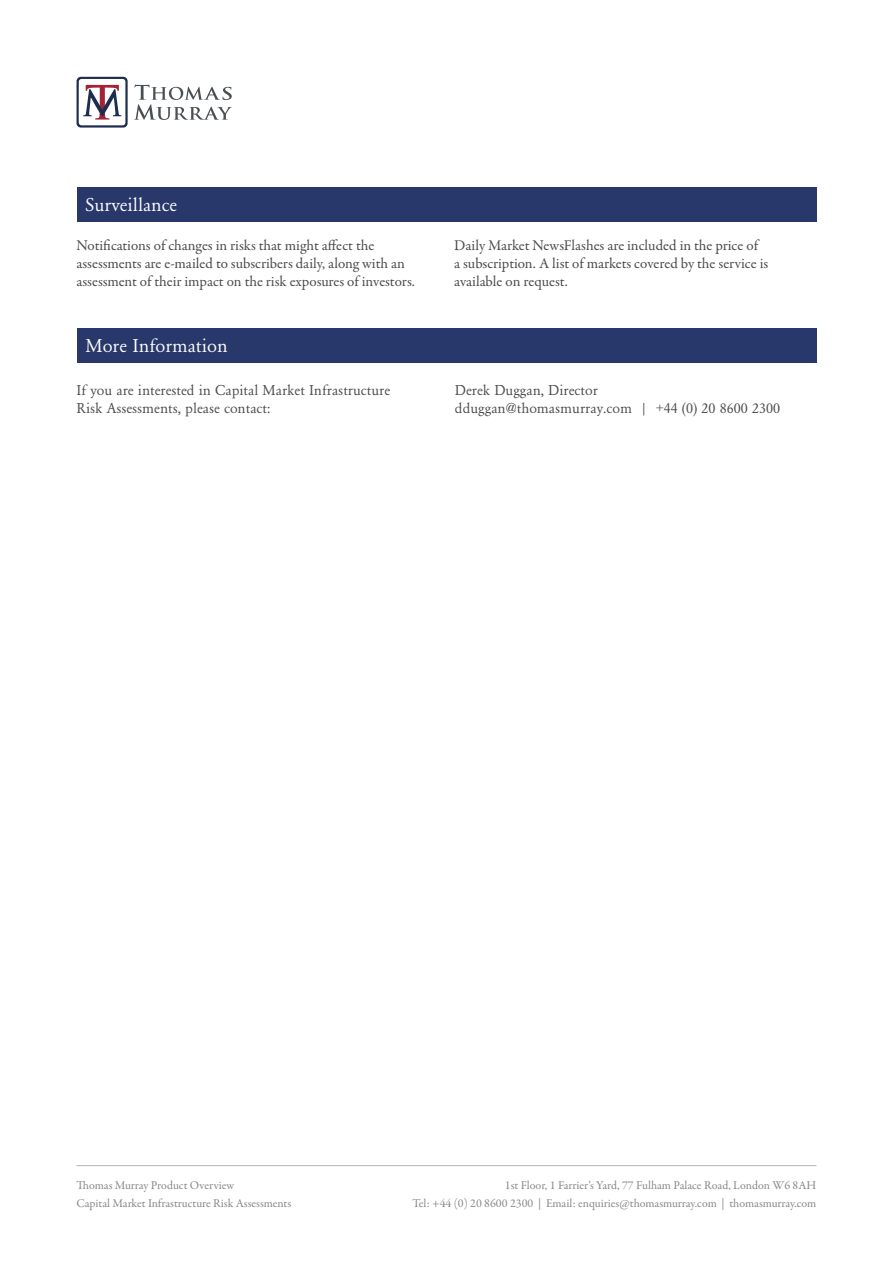
<style>
.page{position:relative;width:893px;height:1263px;background:#fff}
.page>*{position:absolute;margin:0;border:0;box-sizing:border-box;transform-origin:0 0}
.t1{font:19.5px "Garamond";color:#fff}
.t2{font:15px/18px "Garamond Premr Pro";color:#4a4a49}
.t3{font:15px/18px "Garamond";color:#4a4a49}
.t4{font:12px/18px "Garamond Premr Pro";letter-spacing:-.005em;color:#878787;text-align:right}
</style>
<div class="page">
<hr style="left:77px;top:1165px;width:739px;height:1px;background:#bcbcbc">
<div style="left:77px;top:329px;width:739px;height:34px;background:#29386b"></div>
<svg style="left:77px;top:77px;width:51px;height:51px"></svg>
<svg style="left:134px;top:85px;width:98px;height:35px"></svg>
<svg style="left:79px;top:79px;width:46px;height:46px"></svg>
<div style="left:77px;top:187px;width:739px;height:35px;background:#29386b"></div>
<h1 class="t1" style="left:85px;top:197px;width:93px">Surveillance</h1>
<p class="t2" style="left:77px;top:236px;width:340px">Notifications of changes in risks that might affect the assessments are e-mailed to subscribers daily, along with an assessment of their impact on the risk exposures of investors.</p>
<p class="t2" style="left:454px;top:236px;width:316px">Daily Market NewsFlashes are included in the price of<br>a subscription. A list of markets covered by the service is available on request.</p>
<h1 class="t1" style="left:85px;top:338px;width:144px">More Information</h1>
<p class="t3" style="left:77px;top:382px;width:315px">If you are interested in Capital Market Infrastructure<br>Risk Assessments, please contact:</p>
<p class="t3" style="left:455px;top:382px;width:327px">Derek Duggan, Director<br>dduggan@thomasmurray.com | +44 (0) 20 8600 2300</p>
<p class="t4" style="left:77px;top:1177px;width:216px;text-align:left">Thomas Murray Product Overview<br>Capital Market Infrastructure Risk Assessments</p>
<p class="t4" style="left:412px;top:1177px;width:405px">1st Floor, 1 Farrier’s Yard, 77 Fulham Palace Road, London W6 8AH<br>Tel: +44 (0) 20 8600 2300 | Email: enquiries@thomasmurray.com | thomasmurray.com</p>
</div>
